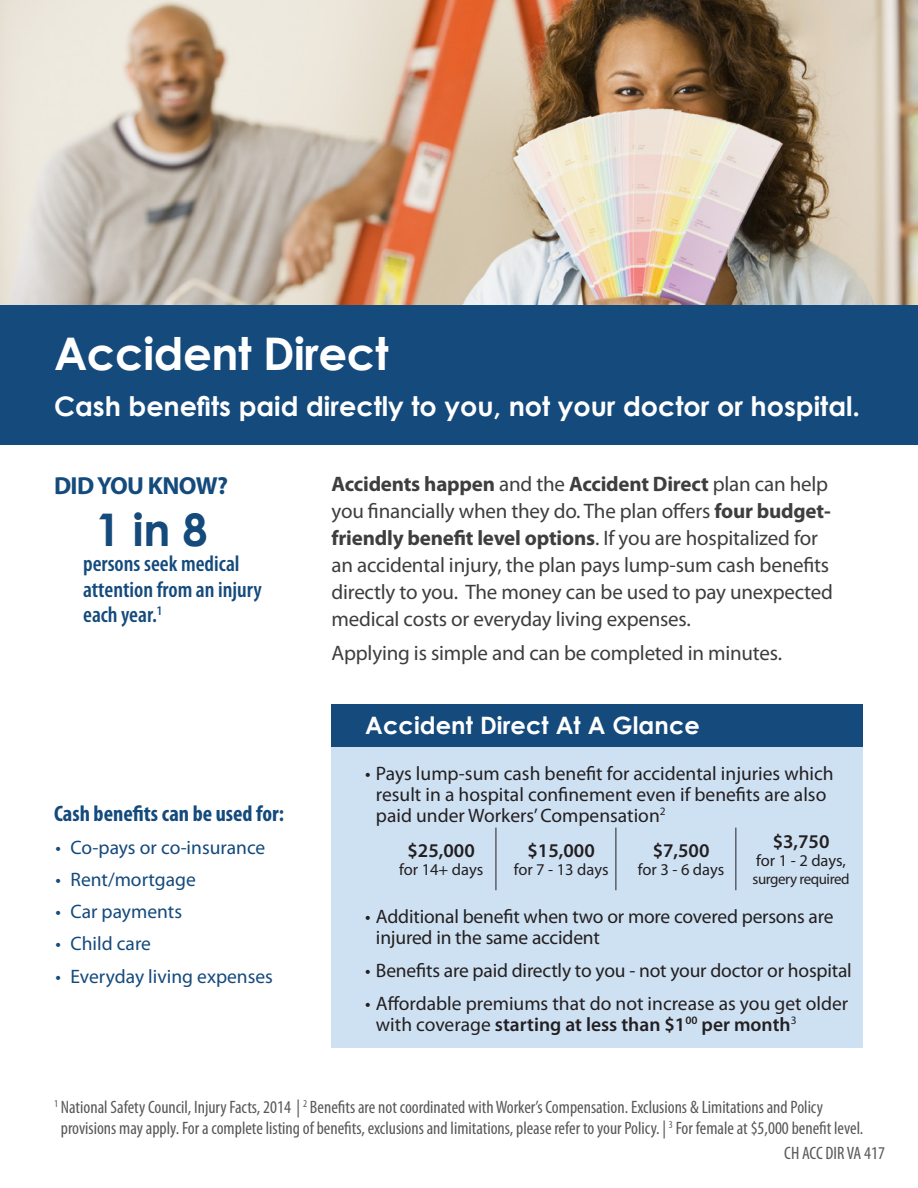
<style>
.page{position:relative;width:918px;height:1188px;background:#fff}
.page>*{position:absolute;margin:0;border:0;box-sizing:border-box;transform-origin:0 0}
.t1{font:700 45px "Century Gothic";letter-spacing:-.01em;color:#fff}
.body{font:700 45px "Century Gothic";color:#144a7c}
.t2{font:700 27px "Century Gothic";color:#fff}
.body-2{font:700 24.75px "Myriad Pro";letter-spacing:-.025em;color:#144a7c}
.t3{font:700 24px "Century Gothic";letter-spacing:.005em;color:#fff}
.body-3{font:600 condensed 22.5px/25.5px "Myriad Pro";color:#144a7c}
.body-4{font:700 condensed 22.5px "Myriad Pro";color:#144a7c}
.t4{font:21px/27px "Myriad Pro";letter-spacing:-.01em;color:#3e3e3f}
.t5{font:19.5px/21px "Myriad Pro";color:#231f20}
.t6{font:19.5px "Myriad Pro";color:#144a7c}
.t7{font:600 19.5px "Myriad Pro";color:#231f20}
.t8{font:condensed 18px/21px "Myriad Pro";color:#57585a}
.t9{font:16.5px "Myriad Pro";letter-spacing:-.005em;color:#231f20}
.t10{font:15px "Myriad Pro";letter-spacing:-.03em;color:#231f20}
.s1{font-weight:700}
.s2{font-weight:600}
</style>
<div class="page">
<img style="left:0;top:0;width:918px;height:305px">
<div style="left:0;top:305px;width:918px;height:139px;background:#144a7c"></div>
<div style="left:331px;top:705px;width:532px;height:43px;background:#144a7c"></div>
<div style="left:331px;top:748px;width:532px;height:300px;background:#cee1f3"></div>
<hr style="left:496px;top:828px;width:1px;height:62px;background:#231f20">
<hr style="left:616px;top:828px;width:1px;height:62px;background:#231f20">
<hr style="left:735px;top:828px;width:1px;height:62px;background:#231f20">
<p class="t1" style="left:54px;top:319px;width:336px">Accident Direct</p>
<p class="t2" style="left:54px;top:386px;width:808px">Cash benefits paid directly to you, not your doctor or hospital.</p>
<p class="body-2" style="left:54px;top:470px;width:176px">DID YOU KNOW?</p>
<p class="body" style="left:96px;top:495px;width:114px">1 in 8</p>
<p class="body-3" style="left:83px;top:551px;width:180px">persons seek medical attention from an injury each year.<sup>1</sup></p>
<p class="body-4" style="left:54px;top:800px;width:232px">Cash benefits can be used for:</p>
<p class="t6" style="left:56px;top:835px;width:211px">• Co-pays or co-insurance</p>
<p class="t6" style="left:56px;top:867px;width:142px">• Rent/mortgage</p>
<p class="t6" style="left:56px;top:900px;width:128px">• Car payments</p>
<p class="t6" style="left:56px;top:932px;width:97px">• Child care</p>
<p class="t6" style="left:56px;top:964px;width:219px">• Everyday living expenses</p>
<p class="t4" style="left:332px;top:470px;width:503px"><span class="s1">Accidents happen</span> and the <span class="s1">Accident Direct</span> plan can help you financially when they do. The plan offers <span class="s1">four budget&shy;friendly benefit level options</span>. If you are hospitalized for an accidental injury, the plan pays lump-sum cash benefits directly to you. The money can be used to pay unexpected medical costs or everyday living expenses.</p>
<p class="t4" style="left:332px;top:639px;width:452px">Applying is simple and can be completed in minutes.</p>
<p class="t3" style="left:365px;top:707px;width:336px">Accident Direct At A Glance</p>
<p class="t5" style="left:376px;top:762px;width:459px;text-indent:-11px">• Pays lump-sum cash benefit for accidental injuries which result in a hospital confinement even if benefits are also paid under Workers’Compensation<sup>2</sup></p>
<p class="t7" style="left:408px;top:838px;width:69px">$25,000</p>
<p class="t9" style="left:399px;top:860px;width:86px">for 14+ days</p>
<p class="t7" style="left:773px;top:829px;width:58px">$3,750</p>
<p class="t9" style="left:756px;top:851px;width:91px">for 1 - 2 days,</p>
<p class="t10" style="left:753px;top:870px;width:98px">surgery required</p>
<p class="t5" style="left:376px;top:905px;width:459px;text-indent:-11px">• Additional benefit when two or more covered persons are injured in the same accident</p>
<p class="t5" style="left:365px;top:959px;width:488px">• Benefits are paid directly to you - not your doctor or hospital</p>
<p class="t5" style="left:376px;top:992px;width:474px;text-indent:-11px">• Affordable premiums that do not increase as you get older with coverage <span class="s2">starting at less than $1</span><sup>00</sup> <span class="s2">per month</span><sup>3</sup></p>
<p class="t7" style="left:528px;top:838px;width:69px">$15,000</p>
<p class="t9" style="left:514px;top:860px;width:96px">for 7 - 13 days</p>
<p class="t7" style="left:653px;top:838px;width:58px">$7,500</p>
<p class="t9" style="left:638px;top:860px;width:88px">for 3 - 6 days</p>
<p class="t8" style="left:61px;top:1096px;width:804px;text-indent:-7px"><sup>1</sup> National Safety Council, Injury Facts, 2014 | <sup>2</sup> Benefits are not coordinated with Worker’s Compensation. Exclusions &amp; Limitations and Policy provisions may apply. For a complete listing of benefits, exclusions and limitations, please refer to your Policy. | <sup>3</sup> For female at $5,000 benefit level.</p>
<p class="t8" style="left:784px;top:1143px;width:102px">CH ACC DIR VA 417</p>
</div>
